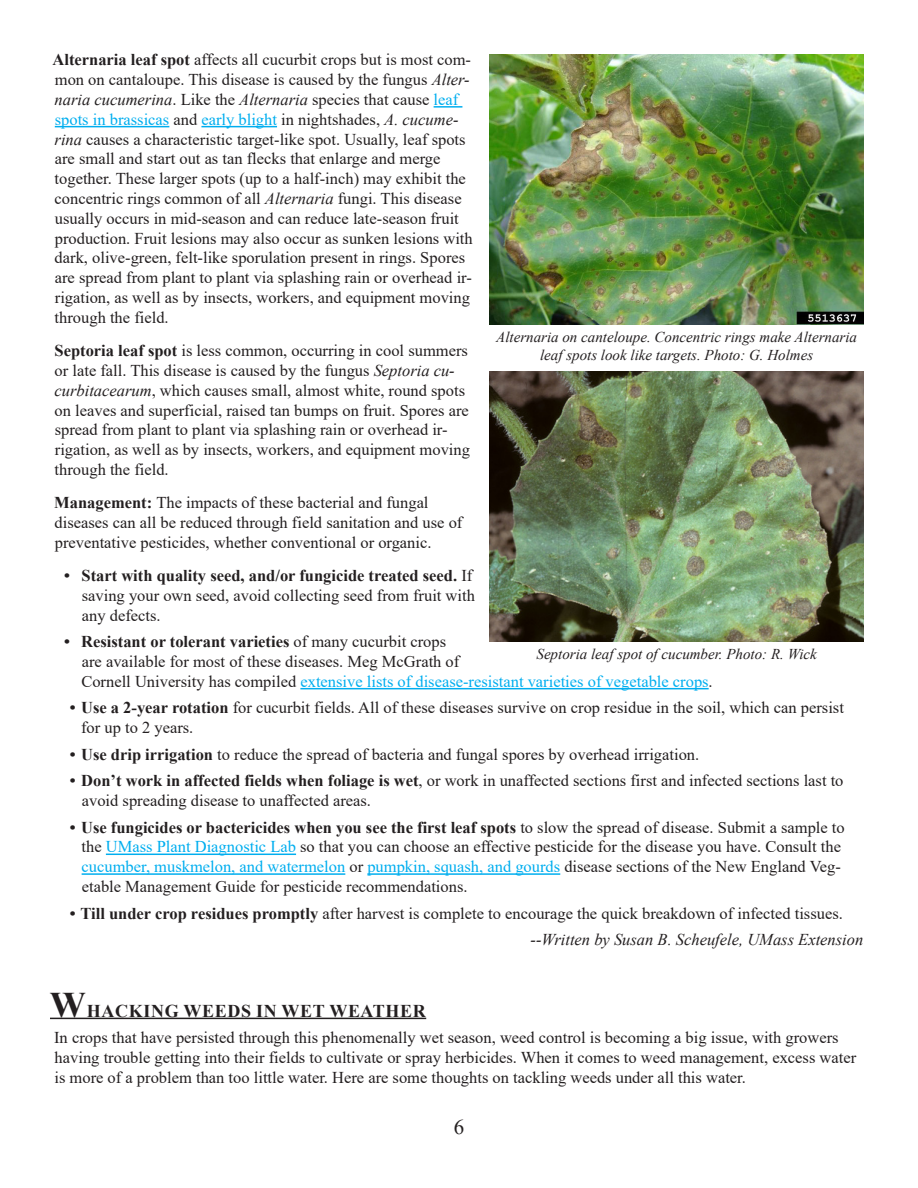
<style>
.page{position:relative;width:918px;height:1188px;background:#fff}
.page>*{position:absolute;margin:0;border:0;box-sizing:border-box;transform-origin:0 0}
.t1{font:21px "Times New Roman";color:#231f20}
.t2{font:700 18px "Times New Roman";letter-spacing:.035em;color:#231f20}
.Main_text{font:16.5px/19.8px "Times New Roman";color:#231f20}
.Credits{font:italic 16.5px "Times New Roman";color:#231f20}
.t3{font:italic 15px/18px "Times New Roman";color:#231f20;text-align:center}
.s1{font-weight:700}
.s2{font-style:italic}
.s3{color:#00aeef}
.s4{font-size:36px}
</style>
<div class="page">
<hr style="left:434px;top:106px;width:28px;height:2px;background:#00aeef">
<hr style="left:55px;top:126px;width:114px;height:1px;background:#00aeef">
<hr style="left:201px;top:126px;width:76px;height:1px;background:#00aeef">
<hr style="left:300px;top:688px;width:409px;height:1px;background:#00aeef">
<hr style="left:106px;top:854px;width:190px;height:1px;background:#00aeef">
<hr style="left:82px;top:873px;width:263px;height:2px;background:#00aeef">
<hr style="left:367px;top:873px;width:193px;height:2px;background:#00aeef">
<hr style="left:50px;top:1018px;width:376px;height:1px;background:#231f20">
<img style="left:489px;top:371px;width:375px;height:271px">
<img style="left:489px;top:54px;width:375px;height:271px">
<p class="Main_text" style="left:53px;top:49px;width:422px"><span class="s1">Alternaria leaf spot</span> affects all cucurbit crops but is most com&shy;mon on cantaloupe. This disease is caused by the fungus <span class="s2">Alter&shy;naria cucumerina</span>. Like the <span class="s2">Alternaria</span> species that cause <span class="s3">leaf spots in brassicas</span> and <span class="s3">early blight</span> in nightshades, <span class="s2">A. cucume&shy;rina</span> causes a characteristic target-like spot. Usually, leaf spots are small and start out as tan flecks that enlarge and merge together. These larger spots (up to a half-inch) may exhibit the concentric rings common of all <span class="s2">Alternaria</span> fungi. This disease usually occurs in mid-season and can reduce late-season fruit production. Fruit lesions may also occur as sunken lesions with dark, olive-green, felt-like sporulation present in rings. Spores are spread from plant to plant via splashing rain or overhead ir&shy;rigation, as well as by insects, workers, and equipment moving through the field.</p>
<p class="Main_text" style="left:55px;top:340px;width:417px"><span class="s1">Septoria leaf spot</span> is less common, occurring in cool summers or late fall. This disease is caused by the fungus <span class="s2">Septoria cu&shy;curbitacearum</span>, which causes small, almost white, round spots on leaves and superficial, raised tan bumps on fruit. Spores are spread from plant to plant via splashing rain or overhead ir&shy;rigation, as well as by insects, workers, and equipment moving through the field.</p>
<p class="Main_text" style="left:54px;top:492px;width:410px"><span class="s1">Management:</span> The impacts of these bacterial and fungal diseases can all be reduced through field sanitation and use of preventative pesticides, whether conventional or organic.</p>
<p class="Main_text" style="left:82px;top:565px;width:395px;text-indent:-18px"><span class="s1">• Start with quality seed, and/or fungicide treated seed.</span> If saving your own seed, avoid collecting seed from fruit with any defects.</p>
<p class="Main_text" style="left:81px;top:631px;width:633px;text-indent:-17px"><span class="s1">• Resistant or tolerant varieties</span> of many cucurbit crops<br>are available for most of these diseases. Meg McGrath of<br>Cornell University has compiled <span class="s3">extensive lists of disease-resistant varieties of vegetable crops</span>.</p>
<p class="Main_text" style="left:81px;top:697px;width:764px;text-indent:-11px"><span class="s1">• Use a 2-year rotation</span> for cucurbit fields. All of these diseases survive on crop residue in the soil, which can persist for up to 2 years.</p>
<p class="Main_text" style="left:70px;top:744px;width:631px"><span class="s1">• Use drip irrigation</span> to reduce the spread of bacteria and fungal spores by overhead irrigation.</p>
<p class="Main_text" style="left:82px;top:770px;width:763px;text-indent:-12px"><span class="s1">• Don’t work in affected fields when foliage is wet</span>, or work in unaffected sections first and infected sections last to avoid spreading disease to unaffected areas.</p>
<p class="Main_text" style="left:82px;top:817px;width:765px;text-indent:-12px"><span class="s1">• Use fungicides or bactericides when you see the first leaf spots</span> to slow the spread of disease. Submit a sample to the <span class="s3">UMass Plant Diagnostic Lab</span> so that you can choose an effective pesticide for the disease you have. Consult the <span class="s3">cucumber, muskmelon, and watermelon</span> or <span class="s3">pumpkin, squash, and gourds</span> disease sections of the New England Veg&shy;etable Management Guide for pesticide recommendations.</p>
<p class="Main_text" style="left:70px;top:903px;width:775px"><span class="s1">• Till under crop residues promptly</span> after harvest is complete to encourage the quick breakdown of infected tissues.</p>
<p class="Credits" style="left:531px;top:928px;width:334px">--Written by Susan B. Scheufele, UMass Extension</p>
<p class="t3" style="left:496px;top:328px;width:362px">Alternaria on canteloupe. Concentric rings make Alternaria leaf spots look like targets. Photo: G. Holmes</p>
<p class="t3" style="left:537px;top:645px;width:282px">Septoria leaf spot of cucumber. Photo: R. Wick</p>
<p class="t2" style="left:50px;top:998px;width:377px"><span class="s4">W</span>HACKING WEEDS IN WET WEATHER</p>
<p class="Main_text" style="left:54px;top:1027px;width:804px">In crops that have persisted through this phenomenally wet season, weed control is becoming a big issue, with growers having trouble getting into their fields to cultivate or spray herbicides. When it comes to weed management, excess water is more of a problem than too little water. Here are some thoughts on tackling weeds under all this water.</p>
<p class="t1" style="left:454px;top:1112px;width:12px">6</p>
</div>
